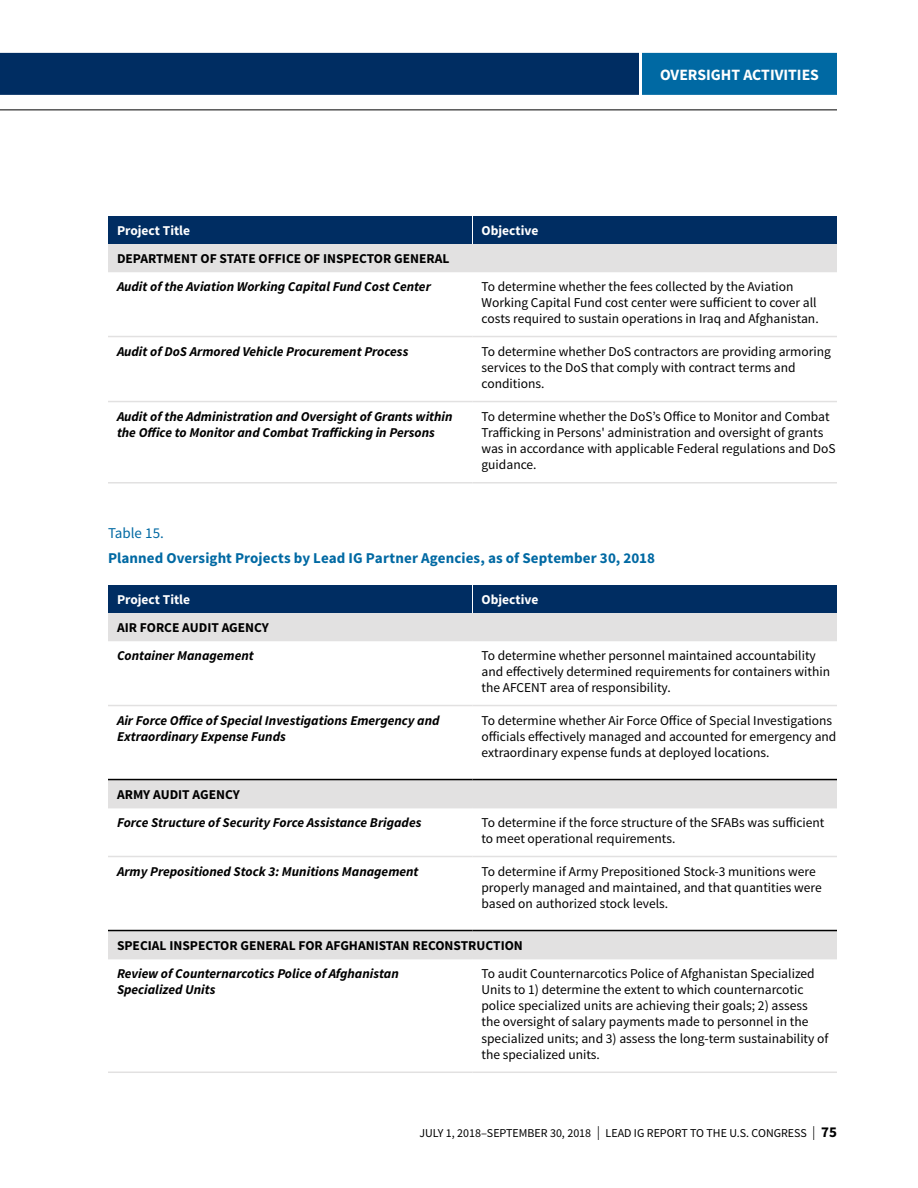
<style>
.page{position:relative;width:918px;height:1188px;background:#fff}
.page>*{position:absolute;margin:0;border:0;box-sizing:border-box;transform-origin:0 0}
.t1{font:700 15.75px "Source Sans Pro";color:#fff}
.Figure_and_Table_Hea{font:700 15px "Source Sans Pro";letter-spacing:.005em;color:#0069a3}
.Figure_and_Table_Hea-2{font:15px "Source Sans Pro";color:#0069a3}
.Table_Text_left{font:13.5px/16.2px "Source Sans Pro";color:#000}
.Table_Text_left-2{font:italic 700 13.5px/16.2px "Source Sans Pro";color:#000}
.Table_Text_left-3{font:700 13.5px "Source Sans Pro";color:#000}
.Table_column_heading{font:700 13.5px "Source Sans Pro";color:#fff}
.t2{font:12px "Source Sans Pro";color:#000}
.s1{font-weight:200;font-size:21px}
.s2{font-weight:700;font-size:15px}
</style>
<div class="page">
<div style="left:642px;top:53px;width:195px;height:42px;background:#0069a3"></div>
<div style="left:0;top:53px;width:639px;height:42px;background:#002d62"></div>
<hr style="left:0;top:110px;width:837px;height:1px;background:#000">
<div style="left:108px;top:244px;width:729px;height:28px;background:#e2e1e1"></div>
<hr style="left:108px;top:336px;width:364px;height:1px;background:#e2e1e1">
<hr style="left:472px;top:336px;width:365px;height:1px;background:#e2e1e1">
<hr style="left:108px;top:401px;width:364px;height:1px;background:#e2e1e1">
<hr style="left:472px;top:401px;width:365px;height:1px;background:#e2e1e1">
<hr style="left:108px;top:482px;width:364px;height:2px;background:#e2e1e1">
<hr style="left:472px;top:482px;width:365px;height:2px;background:#e2e1e1">
<div style="left:108px;top:216px;width:729px;height:28px;background:#002d62"></div>
<svg style="left:108px;top:613px;width:729px;height:345px"></svg>
<hr style="left:108px;top:779px;width:364px;height:1px;background:#000">
<hr style="left:472px;top:779px;width:365px;height:1px;background:#000">
<hr style="left:108px;top:930px;width:364px;height:1px;background:#000">
<hr style="left:472px;top:930px;width:365px;height:1px;background:#000">
<hr style="left:108px;top:856px;width:364px;height:1px;background:#e2e1e1">
<hr style="left:472px;top:856px;width:365px;height:1px;background:#e2e1e1">
<hr style="left:108px;top:1072px;width:364px;height:1px;background:#e2e1e1">
<hr style="left:472px;top:1072px;width:365px;height:1px;background:#e2e1e1">
<hr style="left:108px;top:705px;width:364px;height:1px;background:#e2e1e1">
<hr style="left:472px;top:705px;width:365px;height:1px;background:#e2e1e1">
<div style="left:108px;top:585px;width:729px;height:28px;background:#002d62"></div>
<hr style="left:108px;top:640px;width:364px;height:1px;background:#e2e1e1">
<hr style="left:472px;top:640px;width:365px;height:1px;background:#e2e1e1">
<hr style="left:108px;top:807px;width:364px;height:1px;background:#e2e1e1">
<hr style="left:472px;top:807px;width:365px;height:1px;background:#e2e1e1">
<hr style="left:108px;top:958px;width:364px;height:1px;background:#e2e1e1">
<hr style="left:472px;top:958px;width:365px;height:1px;background:#e2e1e1">
<p class="t1" style="left:660px;top:64px;width:160px">OVERSIGHT ACTIVITIES</p>
<p class="Table_column_heading" style="left:117px;top:222px;width:75px">Project Title</p>
<p class="Table_column_heading" style="left:482px;top:222px;width:58px">Objective</p>
<p class="Table_Text_left-3" style="left:117px;top:249px;width:334px">DEPARTMENT OF STATE OFFICE OF INSPECTOR GENERAL</p>
<p class="Table_Text_left-2" style="left:117px;top:278px;width:315px">Audit of the Aviation Working Capital Fund Cost Center</p>
<p class="Table_Text_left" style="left:482px;top:278px;width:339px">To determine whether the fees collected by the Aviation<br>Working Capital Fund cost center were sufficient to cover all costs required to sustain operations in Iraq and Afghanistan.</p>
<p class="Table_Text_left-2" style="left:117px;top:343px;width:293px">Audit of DoS Armored Vehicle Procurement Process</p>
<p class="Table_Text_left" style="left:482px;top:343px;width:351px">To determine whether DoS contractors are providing armoring services to the DoS that comply with contract terms and conditions.</p>
<p class="Table_Text_left-2" style="left:117px;top:408px;width:337px">Audit of the Administration and Oversight of Grants within the Office to Monitor and Combat Trafficking in Persons</p>
<p class="Table_Text_left" style="left:482px;top:408px;width:356px">To determine whether the DoS’s Office to Monitor and Combat Trafficking in Persons' administration and oversight of grants was in accordance with applicable Federal regulations and DoS guidance.</p>
<p class="Figure_and_Table_Hea-2" style="left:108px;top:523px;width:58px">Table 15.</p>
<p class="Figure_and_Table_Hea" style="left:108px;top:549px;width:549px">Planned Oversight Projects by Lead IG Partner Agencies, as of September 30, 2018</p>
<p class="Table_column_heading" style="left:117px;top:591px;width:75px">Project Title</p>
<p class="Table_column_heading" style="left:482px;top:591px;width:58px">Objective</p>
<p class="Table_Text_left-3" style="left:117px;top:618px;width:153px">AIR FORCE AUDIT AGENCY</p>
<p class="Table_Text_left-2" style="left:117px;top:647px;width:138px">Container Management</p>
<p class="Table_Text_left" style="left:482px;top:647px;width:350px">To determine whether personnel maintained accountability and effectively determined requirements for containers within the AFCENT area of responsibility.</p>
<p class="Table_Text_left-2" style="left:117px;top:712px;width:324px">Air Force Office of Special Investigations Emergency and<br>Extraordinary Expense Funds</p>
<p class="Table_Text_left" style="left:482px;top:712px;width:356px">To determine whether Air Force Office of Special Investigations officials effectively managed and accounted for emergency and extraordinary expense funds at deployed locations.</p>
<p class="Table_Text_left-3" style="left:117px;top:786px;width:124px">ARMY AUDIT AGENCY</p>
<p class="Table_Text_left-2" style="left:117px;top:814px;width:306px">Force Structure of Security Force Assistance Brigades</p>
<p class="Table_Text_left" style="left:482px;top:814px;width:345px">To determine if the force structure of the SFABs was sufficient to meet operational requirements.</p>
<p class="Table_Text_left-2" style="left:117px;top:863px;width:303px">Army Prepositioned Stock 3: Munitions Management</p>
<p class="Table_Text_left" style="left:482px;top:863px;width:342px">To determine if Army Prepositioned Stock-3 munitions were properly managed and maintained, and that quantities were based on authorized stock levels.</p>
<p class="Table_Text_left-3" style="left:117px;top:936px;width:407px">SPECIAL INSPECTOR GENERAL FOR AFGHANISTAN RECONSTRUCTION</p>
<p class="Table_Text_left-2" style="left:117px;top:965px;width:283px">Review of Counternarcotics Police of Afghanistan<br>Specialized Units</p>
<p class="Table_Text_left" style="left:482px;top:965px;width:349px">To audit Counternarcotics Police of Afghanistan Specialized Units to 1) determine the extent to which counternarcotic police specialized units are achieving their goals; 2) assess the oversight of salary payments made to personnel in the specialized units; and 3) assess the long-term sustainability of the specialized units.</p>
<p class="t2" style="left:419px;top:1125px;width:419px">JULY 1, 2018‒SEPTEMBER 30, 2018 <span class="s1">I</span> LEAD IG REPORT TO THE U.S. CONGRESS <span class="s1">I</span> <span class="s2">75</span></p>
</div>
